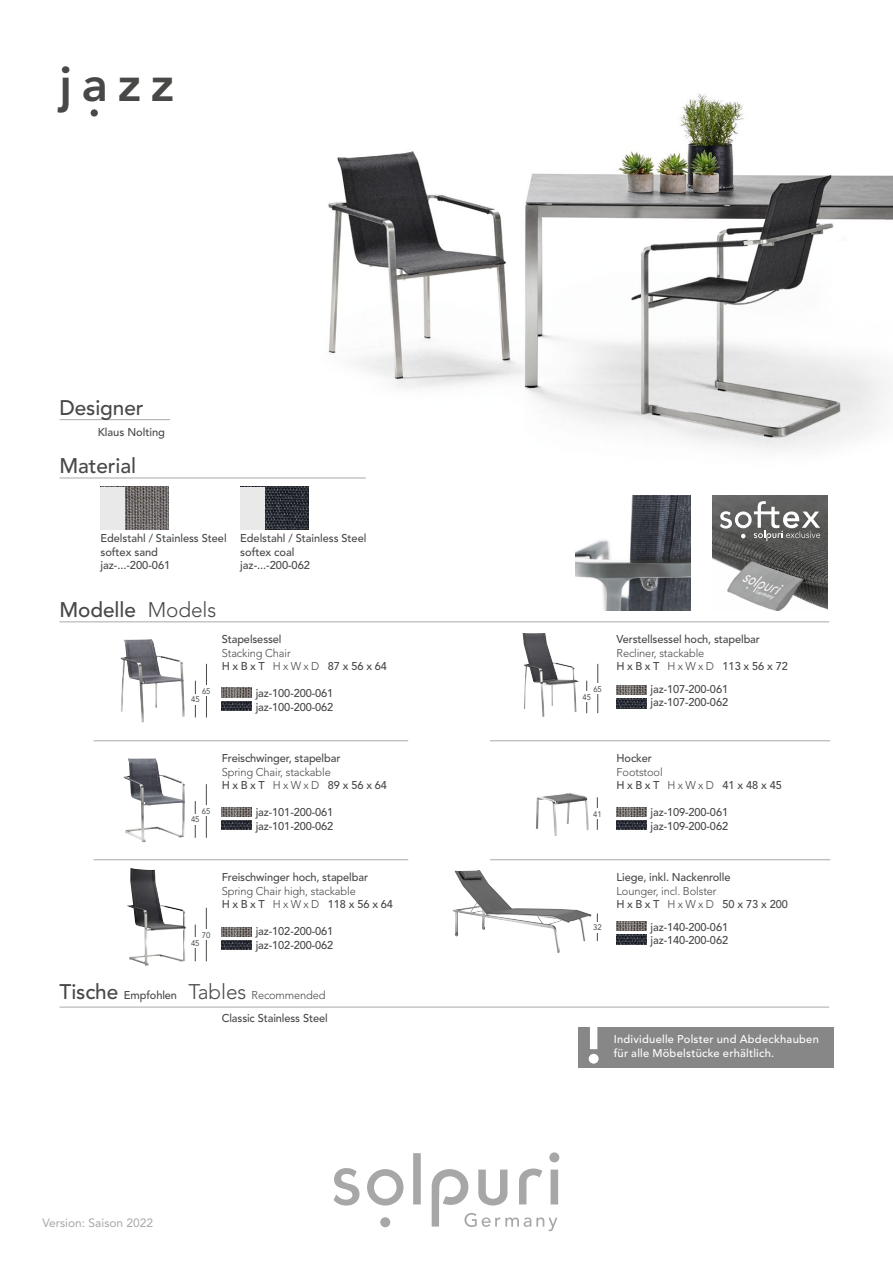
<style>
.page{position:relative;width:893px;height:1263px;background:#fff}
.page>*{position:absolute;margin:0;border:0;box-sizing:border-box;transform-origin:0 0}
.t1{font:800 48.6px "Avenir LT Std";color:#484847}
.t2{font:500 21px "Avenir LT Std";letter-spacing:-.005em;color:#484847}
.t3{font:12px "Avenir LT Std";color:#a7a7a8}
.t4{font:500 11.25px/13.5px "Avenir LT Std";letter-spacing:-.01em;color:#484847}
.t5{font:300 11.25px/13.5px "Avenir LT Std";letter-spacing:-.01em;color:#484847}
.t6{font:500 11.25px/14.2px "Avenir LT Std";letter-spacing:.025em;color:#fff}
.t7{font:8.1px "Avenir LT Std";letter-spacing:-.015em;color:#484847;scale:.95 1}
.s1{font-weight:300}
.s2{font-weight:500}
.s3{font-weight:500;font-size:21px}
.s4{font-size:21px}
</style>
<div class="page">
<svg style="left:367px;top:1169px;width:36px;height:36px"></svg>
<div style="left:413px;top:1153px;width:8px;height:51px;background:#a7a7a8"></div>
<div style="left:380px;top:1217px;width:10px;height:10px;background:#a7a7a8;border-radius:50%"></div>
<div style="left:549px;top:1152px;width:10px;height:10px;background:#a7a7a8;border-radius:50%"></div>
<div style="left:551px;top:1169px;width:7px;height:35px;background:#a7a7a8"></div>
<svg style="left:334px;top:1168px;width:25px;height:37px"></svg>
<svg style="left:432px;top:1168px;width:125px;height:63px"></svg>
<div style="left:91px;top:109px;width:7px;height:8px;background:#484847;border-radius:50%"></div>
<div style="left:578px;top:1027px;width:255px;height:40px;background:#868786"></div>
<svg style="left:589px;top:1027px;width:10px;height:37px"></svg>
<hr style="left:60px;top:1007px;width:769px;height:1px;background:#a9a9aa">
<img style="left:328px;top:151px;width:195px;height:238px">
<img style="left:524px;top:93px;width:369px;height:357px">
<hr style="left:60px;top:419px;width:110px;height:1px;background:#a9a9aa">
<hr style="left:94px;top:859px;width:314px;height:1px;background:#a9a9aa">
<hr style="left:94px;top:740px;width:314px;height:1px;background:#a9a9aa">
<hr style="left:490px;top:859px;width:340px;height:1px;background:#a9a9aa">
<hr style="left:490px;top:740px;width:340px;height:1px;background:#a9a9aa">
<img style="left:123px;top:758px;width:62px;height:84px">
<img style="left:127px;top:868px;width:59px;height:97px">
<img style="left:523px;top:633px;width:56px;height:84px">
<img style="left:536px;top:793px;width:53px;height:43px">
<img style="left:453px;top:870px;width:139px;height:83px">
<img style="left:120px;top:639px;width:65px;height:83px">
<img style="left:222px;top:688px;width:29px;height:9px">
<img style="left:222px;top:701px;width:29px;height:10px">
<img style="left:222px;top:807px;width:29px;height:9px">
<img style="left:222px;top:820px;width:29px;height:10px">
<img style="left:222px;top:927px;width:29px;height:9px">
<img style="left:222px;top:940px;width:29px;height:10px">
<img style="left:617px;top:685px;width:29px;height:9px">
<img style="left:617px;top:699px;width:29px;height:9px">
<img style="left:617px;top:807px;width:29px;height:9px">
<img style="left:617px;top:820px;width:29px;height:10px">
<img style="left:617px;top:921px;width:29px;height:10px">
<img style="left:617px;top:935px;width:29px;height:9px">
<hr style="left:60px;top:621px;width:769px;height:1px;background:#a9a9aa">
<hr style="left:60px;top:478px;width:306px;height:1px;background:#a9a9aa">
<img style="left:125px;top:487px;width:44px;height:42px">
<div style="left:100px;top:487px;width:25px;height:42px;background:#e9e9e9"></div>
<img style="left:265px;top:487px;width:43px;height:42px">
<div style="left:240px;top:487px;width:25px;height:42px;background:#e9e9e9"></div>
<img style="left:576px;top:496px;width:115px;height:115px">
<img style="left:712px;top:496px;width:116px;height:115px">
<svg style="left:720px;top:501px;width:100px;height:40px"></svg>
<hr style="left:195px;top:681px;width:1px;height:36px;background:#484847">
<div style="left:189px;top:694px;width:13px;height:10px;background:#fff"></div>
<hr style="left:206px;top:664px;width:1px;height:53px;background:#484847">
<div style="left:198px;top:685px;width:17px;height:11px;background:#fff"></div>
<hr style="left:195px;top:801px;width:1px;height:37px;background:#484847">
<div style="left:189px;top:814px;width:13px;height:11px;background:#fff"></div>
<hr style="left:206px;top:784px;width:1px;height:54px;background:#484847">
<div style="left:198px;top:806px;width:17px;height:10px;background:#fff"></div>
<hr style="left:195px;top:924px;width:1px;height:37px;background:#484847">
<div style="left:189px;top:938px;width:13px;height:10px;background:#fff"></div>
<hr style="left:206px;top:908px;width:1px;height:53px;background:#484847">
<div style="left:198px;top:929px;width:17px;height:11px;background:#fff"></div>
<hr style="left:586px;top:681px;width:1px;height:32px;background:#484847">
<div style="left:580px;top:692px;width:13px;height:10px;background:#fff"></div>
<hr style="left:597px;top:664px;width:1px;height:49px;background:#484847">
<div style="left:589px;top:683px;width:17px;height:11px;background:#fff"></div>
<hr style="left:597px;top:797px;width:1px;height:33px;background:#484847">
<div style="left:591px;top:808px;width:13px;height:11px;background:#fff"></div>
<svg style="left:597px;top:913px;width:1px;height:28px"></svg>
<div style="left:591px;top:922px;width:13px;height:10px;background:#fff"></div>
<h1 class="t1" style="left:60px;top:55px;width:116px">jazz</h1>
<h2 class="t2" style="left:60px;top:395px;width:85px">Designer</h2>
<p class="t4" style="left:98px;top:425px;width:69px">Klaus Nolting</p>
<h2 class="t2" style="left:60px;top:454px;width:78px">Material</h2>
<p class="t4" style="left:100px;top:532px;width:128px">Edelstahl / Stainless Steel softex sand jaz-...-200-061</p>
<p class="t4" style="left:240px;top:532px;width:128px">Edelstahl / Stainless Steel softex coal jaz-...-200-062</p>
<h2 class="t2" style="left:60px;top:597px;width:158px">Modelle <span class="s1">Models</span></h2>
<p class="t7" style="left:202px;top:686px;width:10px">65</p>
<p class="t7" style="left:191px;top:695px;width:10px">45</p>
<p class="t4" style="left:222px;top:633px;width:61px">Stapelsessel</p>
<p class="t5" style="left:222px;top:646px;width:167px">Stacking Chair<br><span class="s2">H x B x T</span> H x W x D <span class="s2">87 x 56 x 64</span></p>
<p class="t4" style="left:256px;top:687px;width:79px">jaz-100-200-061 jaz-100-200-062</p>
<p class="t7" style="left:202px;top:806px;width:10px">65</p>
<p class="t7" style="left:191px;top:815px;width:10px">45</p>
<p class="t4" style="left:222px;top:752px;width:120px">Freischwinger, stapelbar</p>
<p class="t5" style="left:222px;top:765px;width:167px">Spring Chair, stackable<br><span class="s2">H x B x T</span> H x W x D <span class="s2">89 x 56 x 64</span></p>
<p class="t4" style="left:256px;top:806px;width:79px">jaz-101-200-061 jaz-101-200-062</p>
<p class="t7" style="left:202px;top:930px;width:10px">70</p>
<p class="t7" style="left:191px;top:938px;width:10px">45</p>
<p class="t4" style="left:222px;top:871px;width:148px">Freischwinger hoch, stapelbar</p>
<p class="t5" style="left:222px;top:884px;width:173px">Spring Chair high, stackable<br><span class="s2">H x B x T</span> H x W x D <span class="s2">118 x 56 x 64</span></p>
<p class="t4" style="left:256px;top:925px;width:79px">jaz-102-200-061 jaz-102-200-062</p>
<p class="t5" style="left:60px;top:989px;width:268px"><span class="s3">Tische</span> <span class="s2">Empfohlen</span> <span class="s4">Tables</span> Recommended</p>
<p class="t4" style="left:222px;top:1011px;width:107px">Classic Stainless Steel</p>
<p class="t3" style="left:43px;top:1216px;width:112px">Version: Saison 2022</p>
<p class="t7" style="left:593px;top:684px;width:10px">65</p>
<p class="t7" style="left:583px;top:692px;width:10px">45</p>
<p class="t4" style="left:617px;top:633px;width:145px">Verstellsessel hoch, stapelbar</p>
<p class="t5" style="left:617px;top:646px;width:173px">Recliner, stackable<br><span class="s2">H x B x T</span> H x W x D <span class="s2">113 x 56 x 72</span></p>
<p class="t4" style="left:651px;top:682px;width:79px">jaz-107-200-061 jaz-107-200-062</p>
<p class="t7" style="left:593px;top:809px;width:10px">41</p>
<p class="t7" style="left:593px;top:923px;width:10px">32</p>
<p class="t4" style="left:617px;top:752px;width:37px">Hocker</p>
<p class="t5" style="left:617px;top:765px;width:167px">Footstool<br><span class="s2">H x B x T</span> H x W x D <span class="s2">41 x 48 x 45</span></p>
<p class="t4" style="left:651px;top:806px;width:79px">jaz-109-200-061 jaz-109-200-062</p>
<p class="t4" style="left:617px;top:871px;width:115px">Liege, inkl. Nackenrolle</p>
<p class="t5" style="left:617px;top:884px;width:173px">Lounger, incl. Bolster<br><span class="s2">H x B x T</span> H x W x D <span class="s2">50 x 73 x 200</span></p>
<p class="t4" style="left:651px;top:920px;width:79px">jaz-140-200-061 jaz-140-200-062</p>
<p class="t6" style="left:614px;top:1032px;width:207px">Individuelle Polster und Abdeckhauben für alle Möbelstücke erhältlich.</p>
</div>
